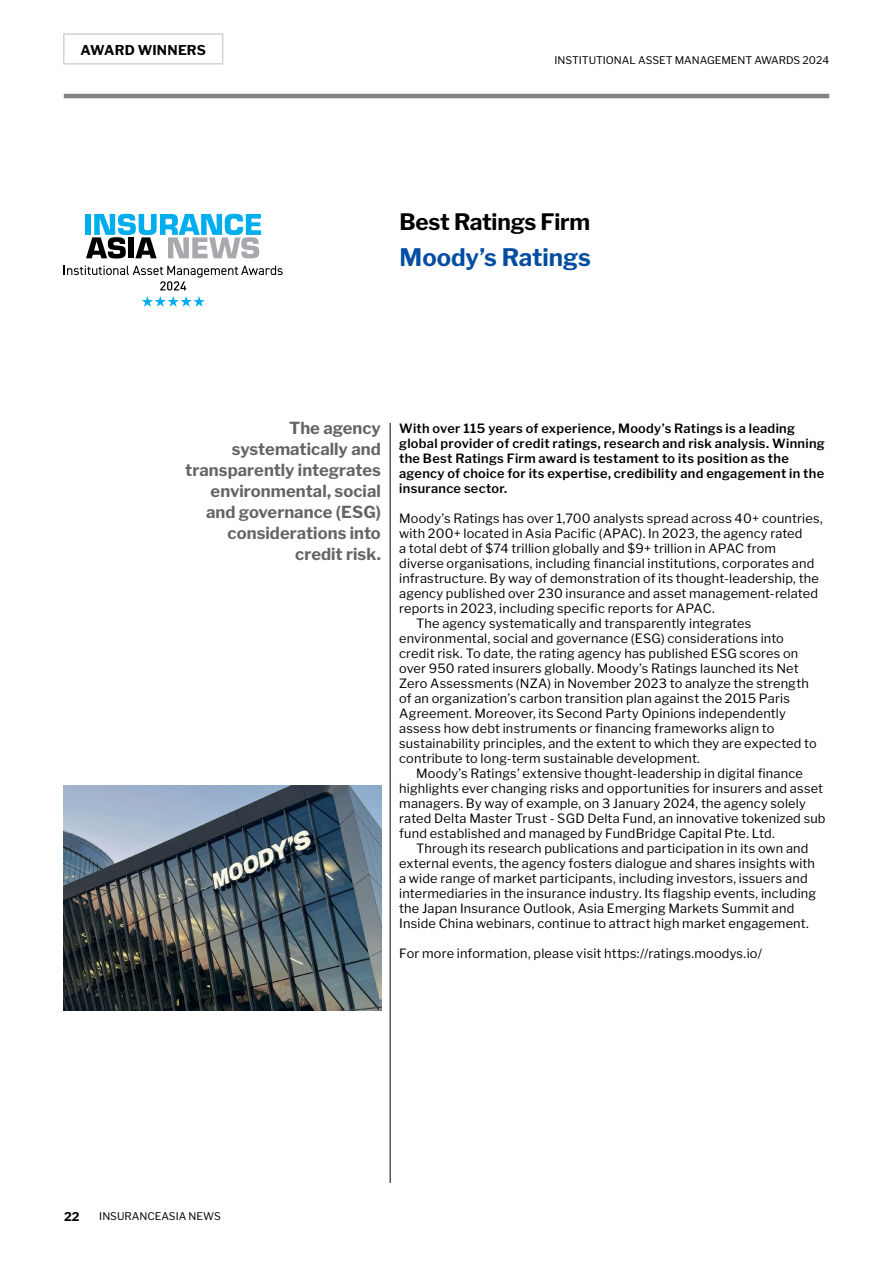
<style>
.page{position:relative;width:893px;height:1263px;background:#fff}
.page>*{position:absolute;margin:0;border:0;box-sizing:border-box;transform-origin:0 0}
.t1{font:700 24px "Libre Franklin";letter-spacing:-.005em;color:#034ea2}
.t2{font:700 22.5px "Libre Franklin";letter-spacing:-.015em;color:#000}
.t3{font:700 16.5px/21px "Libre Franklin";letter-spacing:.005em;color:#636466;text-align:right}
.t4{font:700 13.5px "Libre Franklin";letter-spacing:.01em;color:#000}
.t5{font:12.75px "Libre Franklin";letter-spacing:.015em;color:#000}
.t6{font:600 12.75px/15px "Libre Franklin";letter-spacing:.025em;color:#000}
.t7{font:700 12px "Libre Franklin";color:#000}
.t8{font:10.5px "Libre Franklin";color:#000}
</style>
<div class="page">
<div style="left:63px;top:33px;width:160px;height:32px;border:2px solid #d1d3d4"></div>
<hr style="left:390px;top:423px;width:1px;height:760px;background:#000">
<div style="left:85px;top:214px;width:6px;height:21px;background:#00aeef"></div>
<svg style="left:86px;top:214px;width:175px;height:44px"></svg>
<svg style="left:64px;top:266px;width:219px;height:41px"></svg>
<hr style="left:64px;top:94px;width:765px;height:4px;background:#808285">
<img style="left:64px;top:785px;width:318px;height:225px">
<p class="t4" style="left:81px;top:42px;width:127px">AWARD WINNERS</p>
<p class="t8" style="left:554px;top:54px;width:276px">INSTITUTIONAL ASSET MANAGEMENT AWARDS 2024</p>
<h2 class="t2" style="left:400px;top:208px;width:192px">Best Ratings Firm</h2>
<h1 class="t1" style="left:400px;top:243px;width:193px">Moody’s Ratings</h1>
<p class="t3" style="left:185px;top:417px;width:197px">The agency systematically and transparently integrates environmental, social and governance (ESG) considerations into credit risk.</p>
<p class="t6" style="left:399px;top:421px;width:427px">With over 115 years of experience, Moody’s Ratings is a leading global provider of credit ratings, research and risk analysis. Winning the Best Ratings Firm award is testament to its position as the agency of choice for its expertise, credibility and engagement in the insurance sector.</p>
<p class="t5" style="left:399px;top:510px;width:425px">Moody’s Ratings has over 1,700 analysts spread across 40+ countries,</p>
<p class="t5" style="left:399px;top:525px;width:405px">with 200+ located in Asia Pacific (APAC). In 2023, the agency rated</p>
<p class="t5" style="left:399px;top:540px;width:378px">a total debt of $74 trillion globally and $9+ trillion in APAC from</p>
<p class="t5" style="left:399px;top:555px;width:417px">diverse organisations, including financial institutions, corporates and</p>
<p class="t5" style="left:399px;top:570px;width:421px">infrastructure. By way of demonstration of its thought-leadership, the</p>
<p class="t5" style="left:399px;top:585px;width:420px">agency published over 230 insurance and asset management-related</p>
<p class="t5" style="left:399px;top:600px;width:317px">reports in 2023, including specific reports for APAC.</p>
<p class="t5" style="left:416px;top:615px;width:337px">The agency systematically and transparently integrates</p>
<p class="t5" style="left:399px;top:630px;width:386px">environmental, social and governance (ESG) considerations into</p>
<p class="t5" style="left:399px;top:645px;width:401px">credit risk. To date, the rating agency has published ESG scores on</p>
<p class="t5" style="left:399px;top:660px;width:401px">over 950 rated insurers globally. Moody’s Ratings launched its Net</p>
<p class="t5" style="left:399px;top:675px;width:411px">Zero Assessments (NZA) in November 2023 to analyze the strength</p>
<p class="t5" style="left:399px;top:690px;width:392px">of an organization’s carbon transition plan against the 2015 Paris</p>
<p class="t5" style="left:399px;top:705px;width:388px">Agreement. Moreover, its Second Party Opinions independently</p>
<p class="t5" style="left:399px;top:720px;width:377px">assess how debt instruments or financing frameworks align to</p>
<p class="t5" style="left:399px;top:735px;width:419px">sustainability principles, and the extent to which they are expected to</p>
<p class="t5" style="left:399px;top:750px;width:302px">contribute to long-term sustainable development.</p>
<p class="t5" style="left:416px;top:765px;width:388px">Moody’s Ratings’ extensive thought-leadership in digital finance</p>
<p class="t5" style="left:399px;top:780px;width:425px">highlights ever changing risks and opportunities for insurers and asset</p>
<p class="t5" style="left:399px;top:795px;width:408px">managers. By way of example, on 3 January 2024, the agency solely</p>
<p class="t5" style="left:399px;top:810px;width:428px">rated Delta Master Trust - SGD Delta Fund, an innovative tokenized sub</p>
<p class="t5" style="left:399px;top:825px;width:377px">fund established and managed by FundBridge Capital Pte. Ltd.</p>
<p class="t5" style="left:416px;top:840px;width:394px">Through its research publications and participation in its own and</p>
<p class="t5" style="left:399px;top:855px;width:417px">external events, the agency fosters dialogue and shares insights with</p>
<p class="t5" style="left:399px;top:870px;width:410px">a wide range of market participants, including investors, issuers and</p>
<p class="t5" style="left:399px;top:885px;width:419px">intermediaries in the insurance industry. Its flagship events, including</p>
<p class="t5" style="left:399px;top:900px;width:397px">the Japan Insurance Outlook, Asia Emerging Markets Summit and</p>
<p class="t5" style="left:399px;top:915px;width:411px">Inside China webinars, continue to attract high market engagement.</p>
<p class="t5" style="left:399px;top:945px;width:364px">For more information, please visit https://ratings.moodys.io/</p>
<p class="t7" style="left:64px;top:1210px;width:17px">22</p>
<p class="t8" style="left:99px;top:1210px;width:123px">INSURANCEASIA NEWS</p>
</div>
